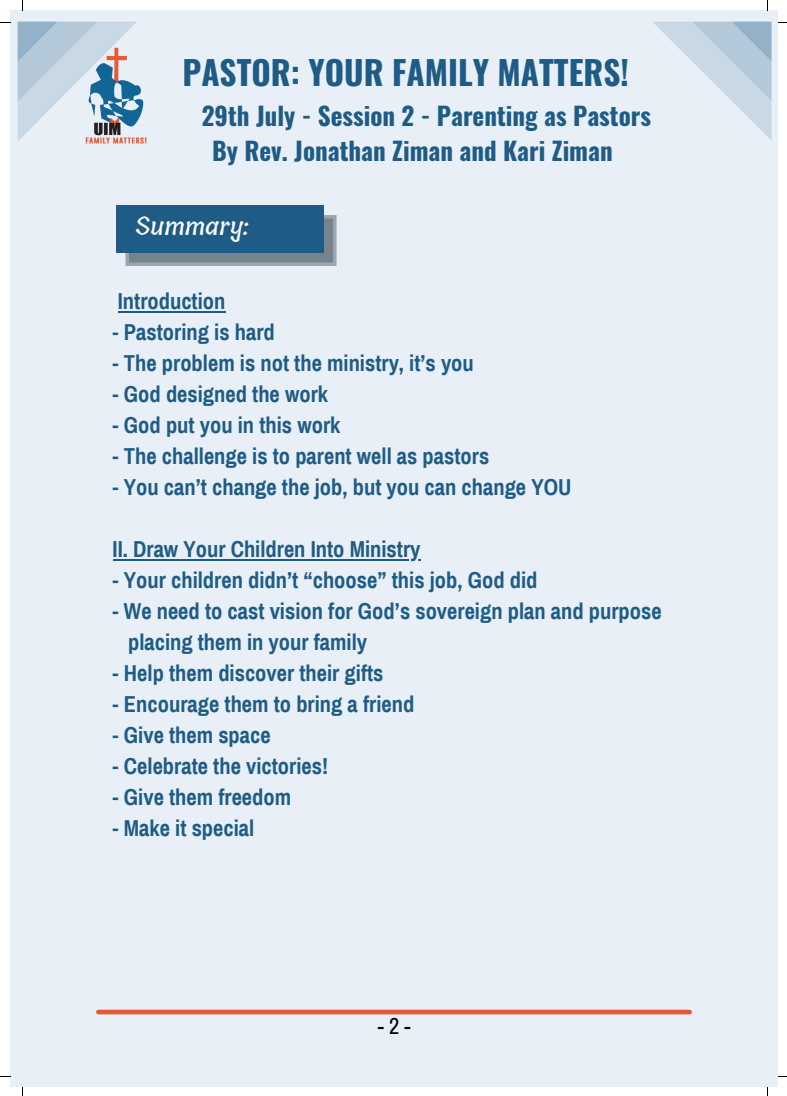
<style>
.page{position:relative;width:787px;height:1096px;background:#fff}
.page>*{position:absolute;margin:0;border:0;box-sizing:border-box;transform-origin:0 0}
.t1{font:700 33.12px "Oswald";color:#1f5c85}
.t2{font:700 25px "Oswald";color:#1f5c85}
.t3{font:500 25px "Tillana";color:#fff}
.t4{font:700 22.5px "Archivo Narrow";color:#1f5c85}
.t5{font:22.5px "Archivo Narrow";color:#000}
</style>
<div class="page">
<div style="left:10px;top:10px;width:768px;height:1076px;background:#e8eff7"></div>
<img style="left:85px;top:85px;width:62px;height:59px">
<svg style="left:18px;top:22px;width:119px;height:120px"></svg>
<svg style="left:653px;top:22px;width:118px;height:118px"></svg>
<div style="left:98px;top:1009px;width:591px;height:5px;background:#e55a34"></div>
<svg style="left:126px;top:215px;width:210px;height:51px;background:#7f8c97"></svg>
<div style="left:116px;top:205px;width:207px;height:48px;background:#1f5c85"></div>
<hr style="left:118px;top:311px;width:107px;height:2px;background:#1f5c85">
<hr style="left:113px;top:558px;width:307px;height:2px;background:#1f5c85">
<p class="t1" style="left:182px;top:47px;width:448px">PASTOR: YOUR FAMILY MATTERS!</p>
<p class="t2" style="left:202px;top:96px;width:451px">29th July - Session 2 - Parenting as Pastors</p>
<p class="t2" style="left:212px;top:131px;width:402px">By Rev. Jonathan Ziman and Kari Ziman</p>
<p class="t3" style="left:136px;top:206px;width:115px">Summary:</p>
<p class="t4" style="left:118px;top:289px;width:109px">Introduction</p>
<p class="t4" style="left:113px;top:320px;width:164px">- Pastoring is hard</p>
<p class="t4" style="left:113px;top:351px;width:363px">- The problem is not the ministry, it’s you</p>
<p class="t4" style="left:113px;top:382px;width:217px">- God designed the work</p>
<p class="t4" style="left:113px;top:413px;width:229px">- God put you in this work</p>
<p class="t4" style="left:113px;top:444px;width:378px">- The challenge is to parent well as pastors</p>
<p class="t4" style="left:113px;top:475px;width:460px">- You can’t change the job, but you can change YOU</p>
<p class="t4" style="left:113px;top:537px;width:309px">II. Draw Your Children Into Ministry</p>
<p class="t4" style="left:113px;top:568px;width:426px">- Your children didn’t “choose” this job, God did</p>
<p class="t4" style="left:113px;top:599px;width:550px">- We need to cast vision for God’s sovereign plan and purpose</p>
<p class="t4" style="left:128px;top:630px;width:241px">placing them in your family</p>
<p class="t4" style="left:113px;top:661px;width:272px">- Help them discover their gifts</p>
<p class="t4" style="left:113px;top:692px;width:303px">- Encourage them to bring a friend</p>
<p class="t4" style="left:113px;top:723px;width:160px">- Give them space</p>
<p class="t4" style="left:113px;top:753px;width:217px">- Celebrate the victories!</p>
<p class="t4" style="left:113px;top:784px;width:180px">- Give them freedom</p>
<p class="t4" style="left:113px;top:815px;width:143px">- Make it special</p>
<p class="t5" style="left:378px;top:1014px;width:34px">-2-</p>
</div>
